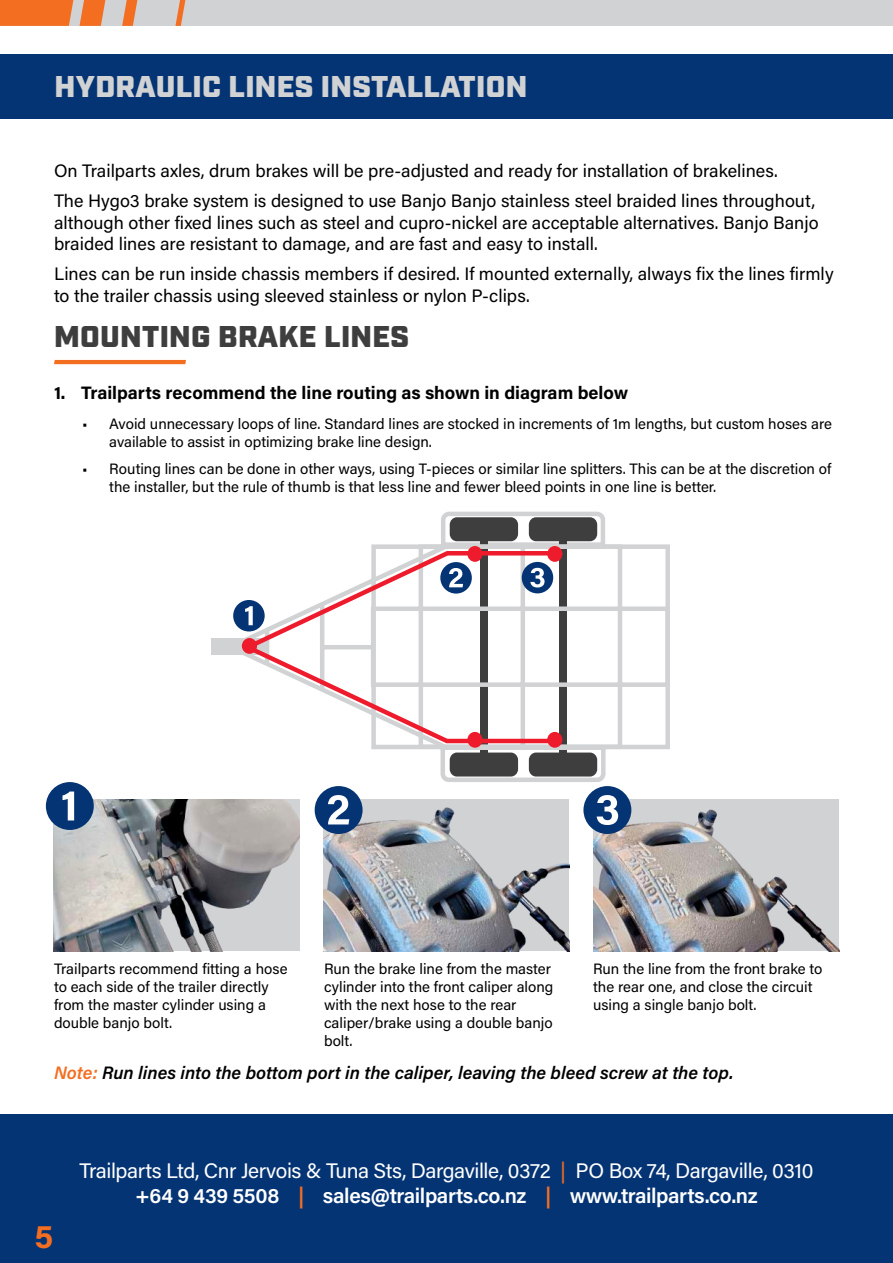
<style>
.page{position:relative;width:893px;height:1263px;background:#fff}
.page>*{position:absolute;margin:0;border:0;box-sizing:border-box;transform-origin:0 0}
.t1{font:700 33px "Acumin Pro";color:#f36e21}
.t2{font:900 30px "Industry";letter-spacing:.01em;color:#d1d2d4}
.t3{font:900 30px "Industry";letter-spacing:.01em;color:#3e3e3f}
.t4{font:21px/25.2px "Acumin Pro";letter-spacing:-.02em;color:#fff;text-align:center}
.t5{font:18px/21.6px "Acumin Pro";color:#000}
.t6{font:italic 600 18px "Acumin Pro";color:#000}
.t7{font:700 18px "Acumin Pro";color:#000}
.t8{font:15px/18px "Acumin Pro";color:#000}
.s1{color:#f36e21}
.s2{font-weight:600}
.s3{font-weight:600;color:#f36e21}
</style>
<div class="page">
<div style="left:0;top:0;width:893px;height:26px;background:#d1d2d4"></div>
<svg style="left:0;top:0;width:106px;height:26px;background:#ee7b38"></svg>
<svg style="left:122px;top:0;width:16px;height:26px"></svg>
<svg style="left:175px;top:0;width:11px;height:26px"></svg>
<div style="left:0;top:1114px;width:893px;height:149px;background:#053474"></div>
<div style="left:0;top:54px;width:893px;height:64px;background:#053474"></div>
<svg style="left:440px;top:751px;width:166px;height:31px"></svg>
<div style="left:450px;top:752px;width:68px;height:24px;background:#3e3e3f;border-radius:7px"></div>
<div style="left:529px;top:752px;width:68px;height:24px;background:#3e3e3f;border-radius:7px"></div>
<svg style="left:452px;top:544px;width:218px;height:207px"></svg>
<svg style="left:233px;top:600px;width:219px;height:153px"></svg>
<div style="left:211px;top:638px;width:57px;height:17px;background:#d1d2d4"></div>
<svg style="left:242px;top:638px;width:15px;height:16px"></svg>
<svg style="left:467px;top:732px;width:16px;height:16px"></svg>
<svg style="left:547px;top:732px;width:15px;height:16px"></svg>
<img style="left:54px;top:799px;width:246px;height:152px">
<img style="left:593px;top:799px;width:246px;height:152px">
<img style="left:324px;top:799px;width:245px;height:152px">
<svg style="left:54px;top:360px;width:132px;height:4px"></svg>
<div style="left:233px;top:600px;width:32px;height:31px;background:#053474;border-radius:50%"></div>
<svg style="left:244px;top:511px;width:363px;height:234px"></svg>
<div style="left:46px;top:782px;width:48px;height:48px;background:#053474;border-radius:50%"></div>
<div style="left:583px;top:786px;width:48px;height:48px;background:#053474;border-radius:50%"></div>
<div style="left:315px;top:786px;width:48px;height:48px;background:#053474;border-radius:50%"></div>
<svg style="left:63px;top:791px;width:11px;height:29px"></svg>
<svg style="left:328px;top:795px;width:21px;height:29px"></svg>
<svg style="left:597px;top:795px;width:21px;height:30px"></svg>
<h2 class="t2" style="left:55px;top:69px;width:474px">HYDRAULIC LINES INSTALLATION</h2>
<p class="t5" style="left:54px;top:155px;width:763px;line-height:30.2px">On Trailparts axles, drum brakes will be pre-adjusted and ready for installation of brakelines.<br>The Hygo3 brake system is designed to use Banjo Banjo stainless steel braided lines throughout,</p>
<p class="t5" style="left:54px;top:211px;width:766px">although other fixed lines such as steel and cupro-nickel are acceptable alternatives. Banjo Banjo braided lines are resistant to damage, and are fast and easy to install.</p>
<p class="t5" style="left:54px;top:263px;width:781px">Lines can be run inside chassis members if desired. If mounted externally, always fix the lines firmly to the trailer chassis using sleeved stainless or nylon P-clips.</p>
<h2 class="t3" style="left:54px;top:318px;width:356px">MOUNTING BRAKE LINES</h2>
<p class="t7" style="left:54px;top:380px;width:576px">1. Trailparts recommend the line routing as shown in diagram below</p>
<p class="t8" style="left:109px;top:415px;width:724px;text-indent:-27px">• Avoid unnecessary loops of line. Standard lines are stocked in increments of 1m lengths, but custom hoses are available to assist in optimizing brake line design.</p>
<p class="t8" style="left:109px;top:459px;width:724px;text-indent:-27px">• Routing lines can be done in other ways, using T-pieces or similar line splitters. This can be at the discretion of the installer, but the rule of thumb is that less line and fewer bleed points in one line is better.</p>
<p class="t8" style="left:54px;top:959px;width:235px">Trailparts recommend fitting a hose to each side of the trailer directly from the master cylinder using a double banjo bolt.</p>
<p class="t6" style="left:54px;top:1060px;width:681px"><span class="s1">Note:</span> Run lines into the bottom port in the caliper, leaving the bleed screw at the top.</p>
<p class="t8" style="left:324px;top:959px;width:231px">Run the brake line from the master cylinder into the front caliper along with the next hose to the rear caliper/brake using a double banjo bolt.</p>
<p class="t8" style="left:593px;top:959px;width:231px">Run the line from the front brake to the rear one, and close the circuit using a single banjo bolt.</p>
<h1 class="t1" style="left:35px;top:1213px;width:20px">5</h1>
<h3 class="t4" style="left:80px;top:1157px;width:735px">Trailparts Ltd, Cnr Jervois &amp; Tuna Sts, Dargaville, 0372 <span class="s1">|</span> PO Box 74, Dargaville, 0310 <span class="s2">+64 9 439 5508</span> <span class="s3">|</span> <span class="s2">sales@trailparts.co.nz</span> <span class="s3">|</span> <span class="s2">www.trailparts.co.nz</span></h3>
</div>
